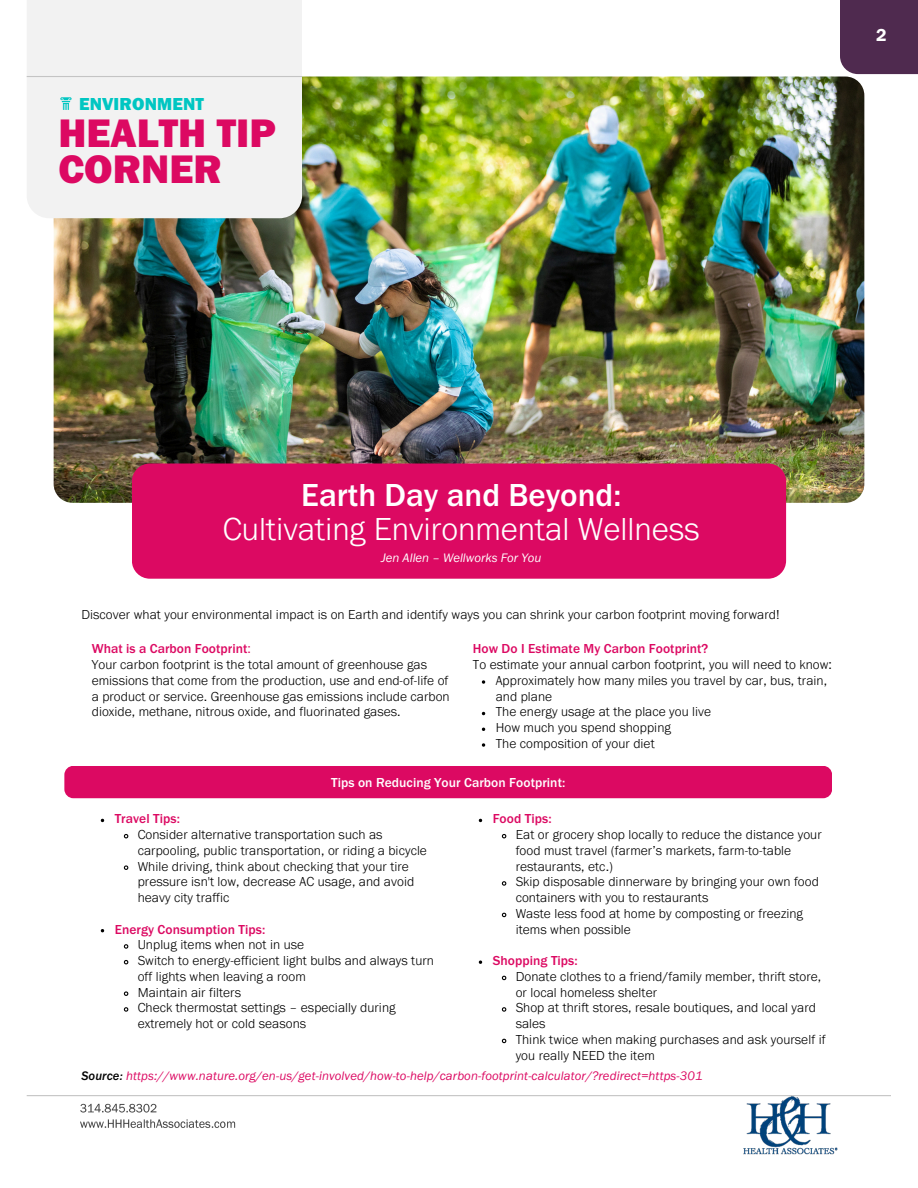
<style>
.page{position:relative;width:918px;height:1188px;background:#fff}
.page>*{position:absolute;margin:0;border:0;box-sizing:border-box;transform-origin:0 0}
.t1{font:41.25px/36px "Franklin Gothic URW Hea";color:#dc0962}
.t2{font:300 33px/34px "Franklin Gothic URW";color:#fff;text-align:center}
.t3{font:18px "Franklin Gothic URW Hea";letter-spacing:.01em;color:#00c6c2}
.t4{font:18px "Franklin Gothic URW Dem";color:#fff}
.t5{font:300 13.5px/15.8px "Franklin Gothic URW";letter-spacing:.005em;color:#000}
.t6{font:500 13.5px "Franklin Gothic URW";letter-spacing:.005em;color:#dc0962}
.t7{font:500 13.5px "Franklin Gothic URW";letter-spacing:.005em;color:#fff}
.t8{font:12.75px "Franklin Gothic URW Boo Ita";letter-spacing:.01em;color:#dc0962}
.t9{font:12.75px "Franklin Gothic URW Boo Ita";color:#fff}
.s1{font-weight:500}
.s2{font-weight:300}
.s3{font-family:"Franklin Gothic URW Med Ita";color:#000}
</style>
<div class="page">
<img style="left:54px;top:77px;width:810px;height:426px;border-radius:19px">
<div style="left:27px;top:0;width:275px;height:218px;background:#f2f2f2"></div>
<div style="left:132px;top:464px;width:654px;height:115px;background:#dc0962;border-radius:18px"></div>
<div style="left:840px;top:0;width:78px;height:74px;background:#4f2a4f"></div>
<svg style="left:60px;top:97px;width:12px;height:13px"></svg>
<hr style="left:27px;top:76px;width:275px;height:1px;background:#c4c4c4">
<hr style="left:471px;top:1095px;width:420px;height:1px;background:#c4c4c4">
<hr style="left:27px;top:1095px;width:444px;height:1px;background:#c4c4c4">
<svg style="left:123px;top:834px;width:6px;height:5px"></svg>
<svg style="left:123px;top:865px;width:6px;height:5px"></svg>
<svg style="left:123px;top:944px;width:6px;height:5px"></svg>
<svg style="left:123px;top:960px;width:6px;height:5px"></svg>
<svg style="left:123px;top:991px;width:6px;height:5px"></svg>
<svg style="left:123px;top:1007px;width:6px;height:5px"></svg>
<svg style="left:501px;top:834px;width:6px;height:5px"></svg>
<svg style="left:501px;top:881px;width:6px;height:5px"></svg>
<svg style="left:501px;top:912px;width:6px;height:6px"></svg>
<svg style="left:501px;top:975px;width:6px;height:6px"></svg>
<svg style="left:501px;top:1007px;width:6px;height:5px"></svg>
<svg style="left:501px;top:1038px;width:6px;height:6px"></svg>
<svg style="left:482px;top:680px;width:3px;height:4px"></svg>
<svg style="left:482px;top:743px;width:3px;height:4px"></svg>
<div style="left:64px;top:766px;width:768px;height:32px;background:#dc0962;border-radius:9px"></div>
<img style="left:71px;top:1096px;width:768px;height:58px">
<p class="t3" style="left:79px;top:98px;width:126px">ENVIRONMENT</p>
<h2 class="t1" style="left:58px;top:123px;width:219px">HEALTH TIP<br>CORNER</h2>
<p class="t4" style="left:876px;top:29px;width:12px">2</p>
<h1 class="t2" style="left:223px;top:484px;width:478px"><span class="s1">Earth Day and Beyond:<br></span>Cultivating Environmental Wellness</h1>
<h1 class="t9" style="left:381px;top:553px;width:162px">Jen Allen – Wellworks For You</h1>
<p class="t5" style="left:81px;top:609px;width:700px">Discover what your environmental impact is on Earth and identify ways you can shrink your carbon footprint moving forward!</p>
<p class="t6" style="left:92px;top:644px;width:161px">What is a Carbon Footprint<span class="s2">:</span></p>
<p class="t5" style="left:92px;top:659px;width:359px">Your carbon footprint is the total amount of greenhouse gas emissions that come from the production, use and end-of-life of a product or service. Greenhouse gas emissions include carbon dioxide, methane, nitrous oxide, and fluorinated gases.</p>
<p class="t6" style="left:473px;top:644px;width:237px">How Do I Estimate My Carbon Footprint?</p>
<p class="t5" style="left:473px;top:659px;width:361px">To estimate your annual carbon footprint, you will need to know:</p>
<p class="t5" style="left:496px;top:675px;width:333px">Approximately how many miles you travel by car, bus, train, and plane</p>
<p class="t5" style="left:496px;top:706px;width:217px">The energy usage at the place you live</p>
<p class="t5" style="left:496px;top:722px;width:177px">How much you spend shopping</p>
<p class="t5" style="left:496px;top:738px;width:160px">The composition of your diet</p>
<p class="t7" style="left:331px;top:778px;width:236px">Tips on Reducing Your Carbon Footprint:</p>
<h4 class="t6" style="left:493px;top:814px;width:60px">Food Tips:</h4>
<p class="t5" style="left:516px;top:829px;width:308px">Eat or grocery shop locally to reduce the distance your food must travel (farmer’s markets, farm-to-table restaurants, etc.)</p>
<p class="t5" style="left:516px;top:876px;width:305px">Skip disposable dinnerware by bringing your own food containers with you to restaurants</p>
<p class="t5" style="left:516px;top:908px;width:289px">Waste less food at home by composting or freezing items when possible</p>
<p class="t6" style="left:493px;top:956px;width:87px">Shopping Tips:</p>
<p class="t5" style="left:516px;top:971px;width:307px">Donate clothes to a friend/family member, thrift store, or local homeless shelter</p>
<p class="t5" style="left:516px;top:1002px;width:302px">Shop at thrift stores, resale boutiques, and local yard sales</p>
<p class="t5" style="left:516px;top:1034px;width:311px">Think twice when making purchases and ask yourself if you really NEED the item</p>
<p class="t8" style="left:81px;top:1072px;width:623px"><span class="s3">Source:</span> https://www.nature.org/en-us/get-involved/how-to-help/carbon-footprint-calculator/?redirect=https-301</p>
<p class="t6" style="left:115px;top:814px;width:67px">Travel Tips:</p>
<p class="t5" style="left:138px;top:829px;width:291px">Consider alternative transportation such as carpooling, public transportation, or riding a bicycle</p>
<p class="t5" style="left:138px;top:860px;width:278px">While driving, think about checking that your tire pressure isn't low, decrease AC usage, and avoid heavy city traffic</p>
<p class="t6" style="left:115px;top:925px;width:152px">Energy Consumption Tips:</p>
<p class="t5" style="left:138px;top:939px;width:168px">Unplug items when not in use</p>
<p class="t5" style="left:138px;top:955px;width:298px">Switch to energy-efficient light bulbs and always turn off lights when leaving a room</p>
<p class="t5" style="left:138px;top:986px;width:105px">Maintain air filters</p>
<p class="t5" style="left:138px;top:1002px;width:259px">Check thermostat settings – especially during extremely hot or cold seasons</p>
</div>
